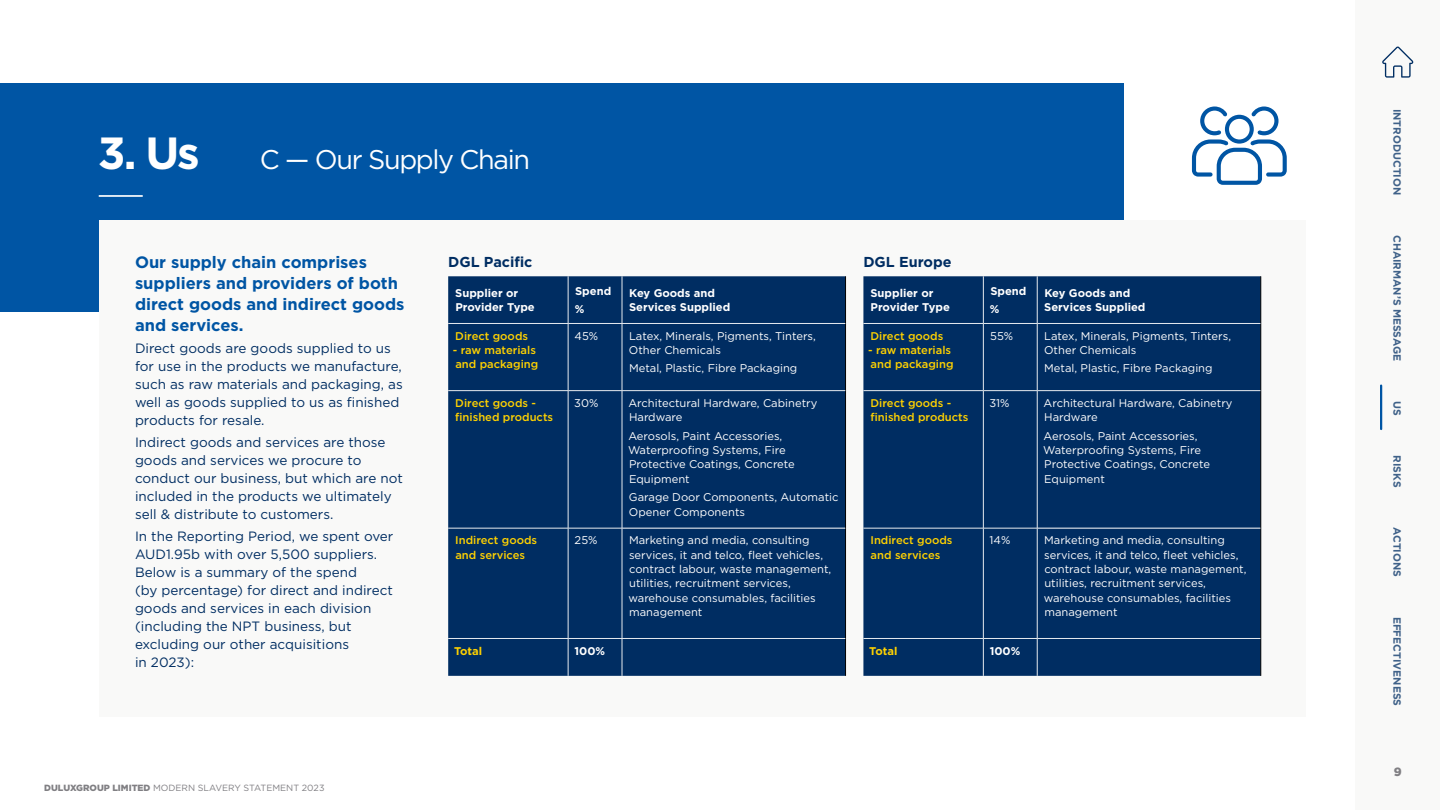
<style>
.page{position:relative;width:1440px;height:810px;background:#fff}
.page>*{position:absolute;margin:0;border:0;box-sizing:border-box;transform-origin:0 0}
.Heading{font:700 45px "Gotham";color:#fff}
.Heading-2{font:27px "Gotham";letter-spacing:-.05em;color:#fff}
.t1{font:700 16.5px/21px "Gotham";color:#0055a4}
.t2{font:700 14.4px "Gotham";color:#002d62}
.t3{font:13.5px/18px "Gotham";color:#002d62}
.t4{font:900 12px "Gotham";color:#807f83}
.t5{font:11.18px/14.4px "Gotham";color:#fff}
.t6{font:500 11.18px/14.4px "Gotham";color:#ffd200}
.t7{font:700 11.18px/13.4px "Gotham";color:#fff}
.t8{font:700 11.18px "Gotham";color:#ffd200}
.t9{font:700 10.5px "Gotham";color:#406289}
.t10{font:9px "Gotham";color:#807f83}
.s1{font-weight:900}
</style>
<div class="page">
<div style="left:0;top:84px;width:1123px;height:228px;background:#0055a4"></div>
<div style="left:99px;top:220px;width:1207px;height:497px;background:#f9f9f8"></div>
<div style="left:448px;top:276px;width:397px;height:400px;background:#002d62"></div>
<hr style="left:845px;top:276px;width:1px;height:47px;background:#000">
<hr style="left:845px;top:323px;width:1px;height:68px;background:#000">
<hr style="left:845px;top:391px;width:1px;height:137px;background:#000">
<hr style="left:845px;top:528px;width:1px;height:110px;background:#000">
<hr style="left:845px;top:638px;width:1px;height:38px;background:#000">
<hr style="left:448px;top:323px;width:120px;height:1px;background:#e6eaef">
<hr style="left:568px;top:323px;width:54px;height:1px;background:#e6eaef">
<hr style="left:622px;top:323px;width:223px;height:1px;background:#e6eaef">
<hr style="left:568px;top:276px;width:1px;height:47px;background:#e6eaef">
<hr style="left:622px;top:276px;width:1px;height:47px;background:#e6eaef">
<hr style="left:568px;top:324px;width:1px;height:66px;background:#e6eaef">
<hr style="left:622px;top:324px;width:1px;height:66px;background:#e6eaef">
<hr style="left:568px;top:391px;width:1px;height:137px;background:#e6eaef">
<hr style="left:622px;top:391px;width:1px;height:137px;background:#e6eaef">
<hr style="left:568px;top:528px;width:1px;height:110px;background:#e6eaef">
<hr style="left:622px;top:528px;width:1px;height:110px;background:#e6eaef">
<hr style="left:568px;top:639px;width:1px;height:37px;background:#e6eaef">
<hr style="left:622px;top:639px;width:1px;height:37px;background:#e6eaef">
<hr style="left:622px;top:390px;width:223px;height:1px;background:#e6eaef">
<hr style="left:448px;top:390px;width:120px;height:1px;background:#e6eaef">
<hr style="left:568px;top:390px;width:54px;height:1px;background:#e6eaef">
<hr style="left:448px;top:528px;width:120px;height:1px;background:#e6eaef">
<hr style="left:568px;top:528px;width:54px;height:1px;background:#e6eaef">
<hr style="left:622px;top:528px;width:223px;height:1px;background:#fff">
<hr style="left:448px;top:638px;width:120px;height:1px;background:#e6eaef">
<hr style="left:568px;top:638px;width:54px;height:1px;background:#e6eaef">
<hr style="left:622px;top:638px;width:223px;height:1px;background:#e6eaef">
<div style="left:863px;top:276px;width:397px;height:400px;background:#002d62"></div>
<hr style="left:1260px;top:276px;width:1px;height:47px;background:#000">
<hr style="left:1260px;top:323px;width:1px;height:68px;background:#000">
<hr style="left:1260px;top:391px;width:1px;height:137px;background:#000">
<hr style="left:1260px;top:528px;width:1px;height:110px;background:#000">
<hr style="left:1260px;top:638px;width:1px;height:38px;background:#000">
<hr style="left:863px;top:323px;width:120px;height:1px;background:#e6eaef">
<hr style="left:983px;top:323px;width:54px;height:1px;background:#e6eaef">
<hr style="left:1037px;top:323px;width:223px;height:1px;background:#e6eaef">
<hr style="left:983px;top:276px;width:1px;height:47px;background:#e6eaef">
<hr style="left:1037px;top:276px;width:1px;height:47px;background:#e6eaef">
<hr style="left:983px;top:324px;width:1px;height:66px;background:#e6eaef">
<hr style="left:1037px;top:324px;width:1px;height:66px;background:#e6eaef">
<hr style="left:983px;top:391px;width:1px;height:137px;background:#e6eaef">
<hr style="left:1037px;top:391px;width:1px;height:137px;background:#e6eaef">
<hr style="left:983px;top:528px;width:1px;height:110px;background:#e6eaef">
<hr style="left:1037px;top:528px;width:1px;height:110px;background:#e6eaef">
<hr style="left:983px;top:639px;width:1px;height:37px;background:#e6eaef">
<hr style="left:1037px;top:639px;width:1px;height:37px;background:#e6eaef">
<hr style="left:1037px;top:390px;width:223px;height:1px;background:#e6eaef">
<hr style="left:863px;top:390px;width:120px;height:1px;background:#e6eaef">
<hr style="left:983px;top:390px;width:54px;height:1px;background:#e6eaef">
<hr style="left:863px;top:528px;width:120px;height:1px;background:#e6eaef">
<hr style="left:983px;top:528px;width:54px;height:1px;background:#e6eaef">
<hr style="left:1037px;top:528px;width:223px;height:1px;background:#fff">
<hr style="left:863px;top:638px;width:120px;height:1px;background:#e6eaef">
<hr style="left:983px;top:638px;width:54px;height:1px;background:#e6eaef">
<hr style="left:1037px;top:638px;width:223px;height:1px;background:#e6eaef">
<svg style="left:1192px;top:106px;width:95px;height:79px"></svg>
<hr style="left:99px;top:195px;width:44px;height:2px;background:#fff">
<div style="left:1356px;top:0;width:84px;height:810px;background:#f9f9f8"></div>
<svg style="left:1382px;top:46px;width:31px;height:32px"></svg>
<hr style="left:1380px;top:386px;width:2px;height:43px;background:#0055a4">
<p class="Heading" style="left:98px;top:123px;width:103px">3. Us</p>
<p class="Heading-2" style="left:260px;top:142px;width:272px">C — Our Supply Chain</p>
<p class="t1" style="left:135px;top:252px;width:271px">Our supply chain comprises suppliers and providers of both direct goods and indirect goods and services.</p>
<p class="t3" style="left:135px;top:339px;width:269px">Direct goods are goods supplied to us for use in the products we manufacture, such as raw materials and packaging, as well as goods supplied to us as finished products for resale.</p>
<p class="t3" style="left:135px;top:433px;width:269px">Indirect goods and services are those goods and services we procure to conduct our business, but which are not included in the products we ultimately sell &amp; distribute to customers.</p>
<p class="t3" style="left:135px;top:527px;width:260px">In the Reporting Period, we spent over<br>AUD1.95b with over 5,500 suppliers.<br>Below is a summary of the spend<br>(by percentage) for direct and indirect goods and services in each division (including the NPT business, but excluding our other acquisitions<br>in 2023):</p>
<p class="t2" style="left:448px;top:252px;width:86px">DGL Pacific</p>
<p class="t7" style="left:455px;top:287px;width:81px">Supplier or<br>Provider Type</p>
<p class="t7" style="left:575px;top:285px;width:38px">Spend</p>
<p class="t7" style="left:575px;top:302px;width:11px">%</p>
<p class="t7" style="left:629px;top:287px;width:103px">Key Goods and<br>Services Supplied</p>
<p class="t6" style="left:455px;top:328px;width:74px">Direct goods</p>
<p class="t6" style="left:453px;top:343px;width:87px">- raw materials and packaging</p>
<p class="t5" style="left:575px;top:328px;width:25px">45%</p>
<p class="t5" style="left:629px;top:328px;width:188px">Latex, Minerals, Pigments, Tinters,<br>Other Chemicals</p>
<p class="t5" style="left:629px;top:361px;width:170px">Metal, Plastic, Fibre Packaging</p>
<p class="t6" style="left:455px;top:395px;width:99px">Direct goods - finished products</p>
<p class="t5" style="left:574px;top:395px;width:26px">30%</p>
<p class="t5" style="left:628px;top:395px;width:191px">Architectural Hardware, Cabinetry<br>Hardware</p>
<p class="t5" style="left:628px;top:428px;width:168px">Aerosols, Paint Accessories,<br>Waterproofing Systems, Fire<br>Protective Coatings, Concrete<br>Equipment</p>
<p class="t5" style="left:629px;top:490px;width:211px">Garage Door Components, Automatic<br>Opener Components</p>
<p class="t6" style="left:455px;top:533px;width:84px">Indirect goods and services</p>
<p class="t5" style="left:575px;top:533px;width:24px">25%</p>
<p class="t5" style="left:628px;top:533px;width:204px">Marketing and media, consulting services, it and telco, fleet vehicles, contract labour, waste management, utilities, recruitment services, warehouse consumables, facilities management</p>
<p class="t8" style="left:454px;top:643px;width:30px">Total</p>
<p class="t7" style="left:575px;top:644px;width:32px">100%</p>
<p class="t2" style="left:863px;top:252px;width:90px">DGL Europe</p>
<p class="t7" style="left:870px;top:287px;width:81px">Supplier or<br>Provider Type</p>
<p class="t7" style="left:990px;top:285px;width:38px">Spend</p>
<p class="t7" style="left:990px;top:302px;width:11px">%</p>
<p class="t7" style="left:1044px;top:287px;width:103px">Key Goods and<br>Services Supplied</p>
<p class="t6" style="left:871px;top:328px;width:74px">Direct goods</p>
<p class="t6" style="left:868px;top:343px;width:87px">- raw materials and packaging</p>
<p class="t5" style="left:990px;top:328px;width:25px">55%</p>
<p class="t5" style="left:1044px;top:328px;width:188px">Latex, Minerals, Pigments, Tinters,<br>Other Chemicals</p>
<p class="t5" style="left:1044px;top:361px;width:170px">Metal, Plastic, Fibre Packaging</p>
<p class="t6" style="left:870px;top:395px;width:99px">Direct goods - finished products</p>
<p class="t5" style="left:989px;top:395px;width:22px">31%</p>
<p class="t5" style="left:1044px;top:395px;width:191px">Architectural Hardware, Cabinetry<br>Hardware</p>
<p class="t5" style="left:1043px;top:428px;width:168px">Aerosols, Paint Accessories,<br>Waterproofing Systems, Fire<br>Protective Coatings, Concrete<br>Equipment</p>
<p class="t6" style="left:870px;top:533px;width:84px">Indirect goods and services</p>
<p class="t5" style="left:990px;top:533px;width:22px">14%</p>
<p class="t5" style="left:1044px;top:533px;width:204px">Marketing and media, consulting services, it and telco, fleet vehicles, contract labour, waste management, utilities, recruitment services, warehouse consumables, facilities management</p>
<p class="t8" style="left:869px;top:643px;width:30px">Total</p>
<p class="t7" style="left:990px;top:644px;width:32px">100%</p>
<p class="t10" style="left:44px;top:782px;width:282px"><span class="s1">DULUXGROUP LIMITED</span> MODERN SLAVERY STATEMENT 2023</p>
<p class="t9" style="left:1404px;top:109px;width:88px;rotate:90deg">INTRODUCTION</p>
<p class="t9" style="left:1404px;top:235px;width:128px;rotate:90deg">CHAIRMAN’S MESSAGE</p>
<p class="t9" style="left:1404px;top:401px;width:16px;rotate:90deg">US</p>
<p class="t9" style="left:1404px;top:455px;width:34px;rotate:90deg">RISKS</p>
<p class="t9" style="left:1404px;top:527px;width:51px;rotate:90deg">ACTIONS</p>
<p class="t9" style="left:1404px;top:616px;width:91px;rotate:90deg">EFFECTIVENESS</p>
<p class="t4" style="left:1394px;top:764px;width:9px">9</p>
</div>
